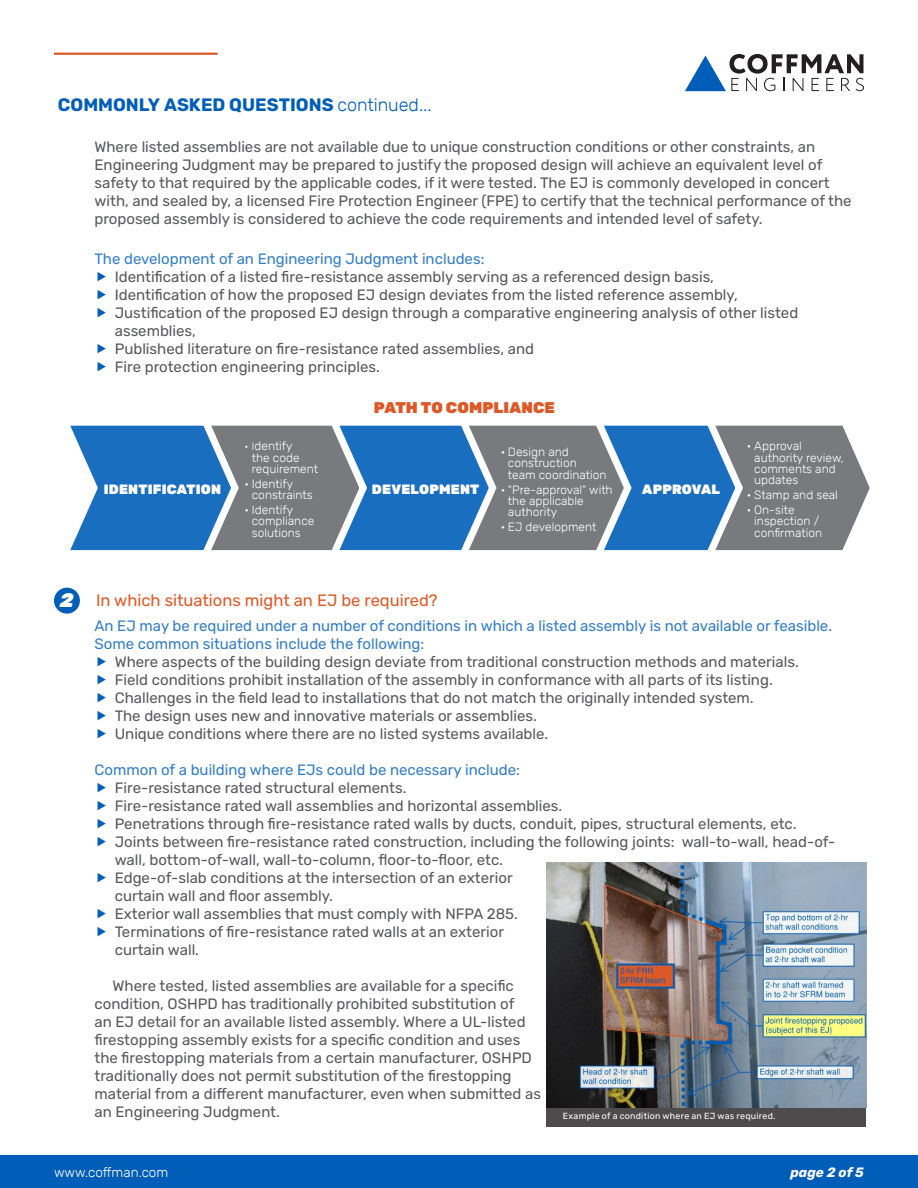
<style>
.page{position:relative;width:918px;height:1188px;background:#fff}
.page>*{position:absolute;margin:0;border:0;box-sizing:border-box;transform-origin:0 0}
.t1{font:italic 900 19.5px "Rubik";color:#fff}
.Main_Heading{font:700 18px "Rubik";color:#005eb8}
.Question{font:16.5px "Rubik";color:#dd5927}
.Body_Text_H1_Main_He{font:900 15.6px "Rubik";letter-spacing:.005em;color:#dd5927}
.Body_Text_RUBIK{font:15px/18px "Rubik";color:#57585a}
.Body_Text_RUBIK-2{font:15px/18px "Rubik";color:#337ec6}
.Body_Text_H1_Main_He-2{font:900 13.5px "Rubik";letter-spacing:.015em;color:#fff}
.Body_Text_RUBIK-3{font:italic 700 13.5px "Rubik";color:#fff}
.Body_Text_RUBIK-4{font:300 13.5px "Rubik";color:#fff}
.t2{font:300 12px/11.4px "Rubik";color:#fff}
.Caption_Content_Deta{font:8.85px "Rubik";letter-spacing:.025em;color:#fff}
.s1{font-weight:300}
.s2{font-size:10.5px}
</style>
<div class="page">
<div style="left:54px;top:588px;width:26px;height:26px;background:#005eb8;border-radius:50%"></div>
<hr style="left:54px;top:53px;width:164px;height:2px;background:#dd5927">
<svg style="left:685px;top:54px;width:179px;height:37px"></svg>
<div style="left:0;top:1156px;width:918px;height:32px;background:#005eb8"></div>
<svg style="left:70px;top:425px;width:800px;height:126px;background:#5b81a6"></svg>
<div style="left:546px;top:1106px;width:320px;height:21px;background:#4f4b4c"></div>
<img style="left:546px;top:863px;width:321px;height:244px">
<p class="Main_Heading" style="left:58px;top:94px;width:375px">COMMONLY ASKED QUESTIONS <span class="s1">continued...</span></p>
<p class="Body_Text_RUBIK" style="left:94px;top:138px;width:759px">Where listed assemblies are not available due to unique construction conditions or other constraints, an Engineering Judgment may be prepared to justify the proposed design will achieve an equivalent level of safety to that required by the applicable codes, if it were tested. The EJ is commonly developed in concert with, and sealed by, a licensed Fire Protection Engineer (FPE) to certify that the technical performance of the proposed assembly is considered to achieve the code requirements and intended level of safety.</p>
<p class="Body_Text_RUBIK-2" style="left:94px;top:251px;width:392px">The development of an Engineering Judgment includes:</p>
<p class="Body_Text_RUBIK" style="left:115px;top:269px;width:601px">Identification of a listed fire-resistance assembly serving as a referenced design basis,</p>
<p class="Body_Text_RUBIK" style="left:115px;top:287px;width:625px">Identification of how the proposed EJ design deviates from the listed reference assembly,</p>
<p class="Body_Text_RUBIK" style="left:115px;top:305px;width:685px">Justification of the proposed EJ design through a comparative engineering analysis of other listed assemblies,</p>
<p class="Body_Text_RUBIK" style="left:115px;top:341px;width:421px">Published literature on fire-resistance rated assemblies, and</p>
<p class="Body_Text_RUBIK" style="left:115px;top:359px;width:267px">Fire protection engineering principles.</p>
<p class="Body_Text_H1_Main_He-2" style="left:104px;top:481px;width:119px">IDENTIFICATION</p>
<p class="t2" style="left:252px;top:441px;width:68px;text-indent:-7px"><span class="s2">• I</span>dentify<br>the code requirement</p>
<p class="t2" style="left:252px;top:478px;width:62px;text-indent:-7px">• Identify constraints</p>
<p class="t2" style="left:252px;top:504px;width:64px;text-indent:-7px">• Identify compliance solutions</p>
<p class="Body_Text_H1_Main_He" style="left:374px;top:399px;width:183px">PATH TO COMPLIANCE</p>
<p class="t2" style="left:508px;top:446px;width:100px;text-indent:-7px">• Design and construction team coordination</p>
<p class="t2" style="left:508px;top:484px;width:106px;text-indent:-7px">• “Pre-approval” with the applicable authority</p>
<p class="t2" style="left:501px;top:521px;width:97px">• EJ development</p>
<p class="Body_Text_H1_Main_He-2" style="left:372px;top:481px;width:109px">DEVELOPMENT</p>
<p class="Body_Text_H1_Main_He-2" style="left:642px;top:481px;width:79px">APPROVAL</p>
<p class="t2" style="left:754px;top:441px;width:91px;text-indent:-7px">• Approval authority review, comments and updates</p>
<p class="t2" style="left:747px;top:490px;width:93px">• Stamp and seal</p>
<p class="t2" style="left:754px;top:504px;width:69px;text-indent:-7px">• On-site inspection / confirmation</p>
<p class="t1" style="left:60px;top:589px;width:15px">2</p>
<p class="Question" style="left:96px;top:591px;width:343px">In which situations might an EJ be required?</p>
<p class="Body_Text_RUBIK-2" style="left:94px;top:617px;width:739px">An EJ may be required under a number of conditions in which a listed assembly is not available or feasible.<br>Some common situations include the following:</p>
<p class="Body_Text_RUBIK" style="left:115px;top:653px;width:686px">Where aspects of the building design deviate from traditional construction methods and materials.</p>
<p class="Body_Text_RUBIK" style="left:115px;top:671px;width:660px">Field conditions prohibit installation of the assembly in conformance with all parts of its listing.</p>
<p class="Body_Text_RUBIK" style="left:115px;top:689px;width:641px">Challenges in the field lead to installations that do not match the originally intended system.</p>
<p class="Body_Text_RUBIK" style="left:115px;top:707px;width:424px">The design uses new and innovative materials or assemblies.</p>
<p class="Body_Text_RUBIK" style="left:115px;top:725px;width:435px">Unique conditions where there are no listed systems available.</p>
<p class="Body_Text_RUBIK-2" style="left:94px;top:761px;width:427px">Common of a building where EJs could be necessary include:</p>
<p class="Body_Text_RUBIK" style="left:115px;top:779px;width:293px">Fire-resistance rated structural elements.</p>
<p class="Body_Text_RUBIK" style="left:115px;top:797px;width:449px">Fire-resistance rated wall assemblies and horizontal assemblies.</p>
<p class="Body_Text_RUBIK" style="left:115px;top:815px;width:683px">Penetrations through fire-resistance rated walls by ducts, conduit, pipes, structural elements, etc.</p>
<p class="Body_Text_RUBIK" style="left:115px;top:833px;width:722px">Joints between fire-resistance rated construction, including the following joints: wall-to-wall, head-of&shy;wall, bottom-of-wall, wall-to-column, floor-to-floor, etc.</p>
<p class="Body_Text_RUBIK" style="left:115px;top:869px;width:400px">Edge-of-slab conditions at the intersection of an exterior curtain wall and floor assembly.</p>
<p class="Body_Text_RUBIK" style="left:115px;top:905px;width:405px">Exterior wall assemblies that must comply with NFPA 285.</p>
<p class="Body_Text_RUBIK" style="left:115px;top:923px;width:391px">Terminations of fire-resistance rated walls at an exterior curtain wall.</p>
<p class="Body_Text_RUBIK" style="left:94px;top:977px;width:448px;text-indent:18px">Where tested, listed assemblies are available for a specific condition, OSHPD has traditionally prohibited substitution of<br>an EJ detail for an available listed assembly. Where a UL-listed firestopping assembly exists for a specific condition and uses the firestopping materials from a certain manufacturer, OSHPD traditionally does not permit substitution of the firestopping material from a different manufacturer, even when submitted as an Engineering Judgment.</p>
<p class="Caption_Content_Deta" style="left:563px;top:1111px;width:214px">Example of a condition where an EJ was required.</p>
<p class="Body_Text_RUBIK-4" style="left:54px;top:1164px;width:116px">www.coffman.com</p>
<p class="Body_Text_RUBIK-3" style="left:765px;top:1164px;width:75px">page 2 of 2</p>
<p class="Body_Text_RUBIK-3" style="left:790px;top:1164px;width:75px">page 2 of 5</p>
</div>
